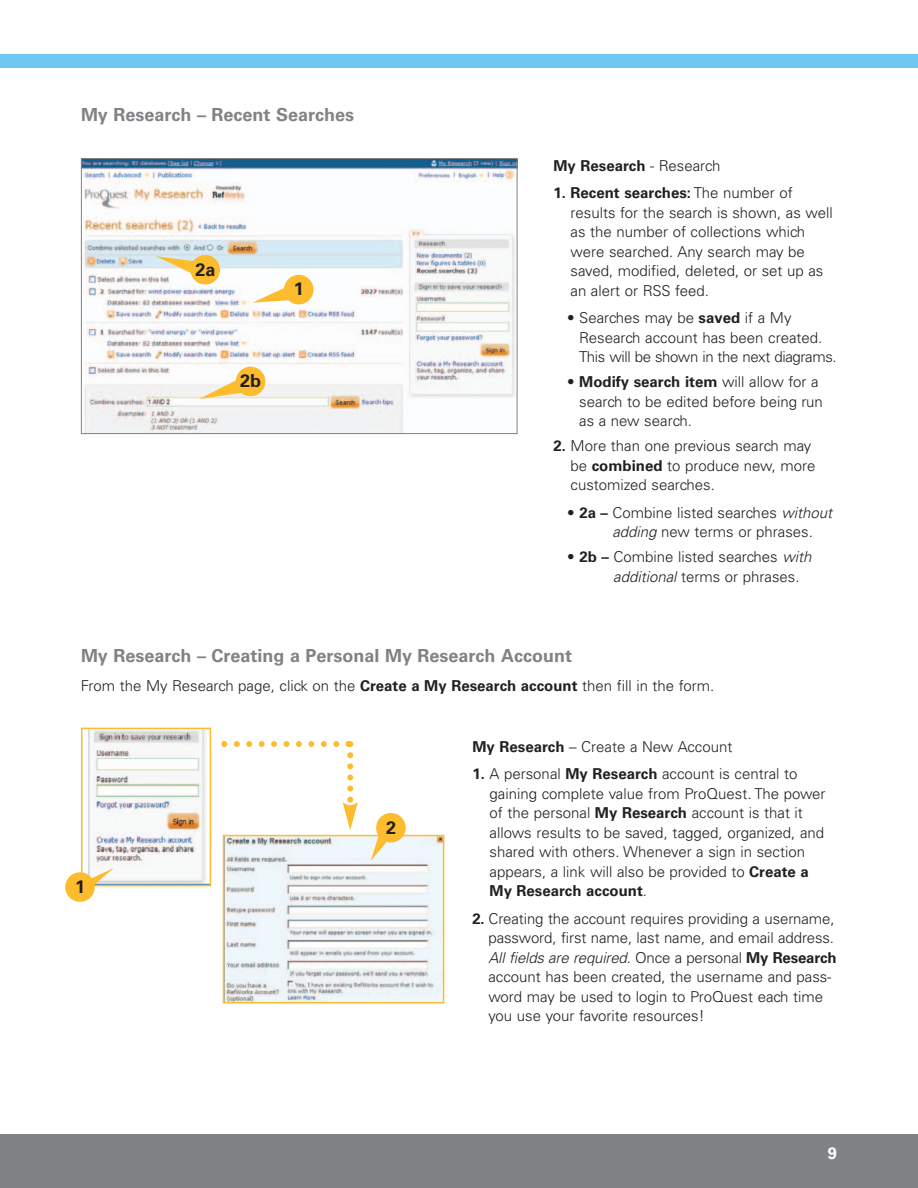
<style>
.page{position:relative;width:918px;height:1188px;background:#fff}
.page>*{position:absolute;margin:0;border:0;box-sizing:border-box;transform-origin:0 0}
.t1{font:700 18px "Univers";color:#808285}
.t2{font:700 18px "Univers";color:#231f20}
.t3{font:700 16.5px "Univers";color:#fff}
.t4{font:300 15px/19.5px "Univers";color:#231f20}
.t5{font:700 15px "Univers";color:#231f20}
.s1{font-weight:300}
.s2{font-weight:700}
.s3{font-style:italic}
</style>
<div class="page">
<img style="left:83px;top:160px;width:432px;height:272px">
<div style="left:81px;top:158px;width:436px;height:276px;border:1px solid #808285"></div>
<div style="left:0;top:54px;width:918px;height:14px;background:#6fc6ef"></div>
<div style="left:0;top:1134px;width:918px;height:54px;background:#808285"></div>
<div style="left:284px;top:275px;width:30px;height:29px;background:#fdbb2e;border-radius:50%"></div>
<svg style="left:252px;top:282px;width:41px;height:21px"></svg>
<div style="left:190px;top:255px;width:30px;height:30px;background:#fdbb2e;border-radius:50%"></div>
<svg style="left:156px;top:256px;width:44px;height:24px"></svg>
<div style="left:236px;top:367px;width:29px;height:29px;background:#fdbb2e;border-radius:50%"></div>
<svg style="left:199px;top:374px;width:51px;height:25px"></svg>
<img style="left:88px;top:731px;width:119px;height:152px">
<div style="left:81px;top:728px;width:130px;height:158px;border:2px solid #fdbb2e"></div>
<img style="left:226px;top:838px;width:215px;height:162px">
<div style="left:223px;top:835px;width:221px;height:168px;border:2px solid #fdbb2e"></div>
<svg style="left:221px;top:741px;width:137px;height:89px"></svg>
<div style="left:65px;top:872px;width:30px;height:30px;background:#fdbb2e;border-radius:50%"></div>
<svg style="left:70px;top:868px;width:44px;height:29px"></svg>
<div style="left:376px;top:813px;width:30px;height:30px;background:#fdbb2e;border-radius:50%"></div>
<svg style="left:371px;top:825px;width:29px;height:36px"></svg>
<p class="t1" style="left:81px;top:108px;width:275px">My Research – Recent Searches</p>
<p class="t2" style="left:195px;top:263px;width:22px">2a</p>
<p class="t2" style="left:240px;top:374px;width:23px">2b</p>
<p class="t2" style="left:294px;top:282px;width:12px">1</p>
<p class="t5" style="left:554px;top:160px;width:168px">My Research <span class="s1">- Research</span></p>
<p class="t4" style="left:571px;top:184px;width:264px;text-indent:-17px"><span class="s2">1. Recent searches:</span> The number of results for the search is shown, as well as the number of collections which were searched. Any search may be saved, modified, deleted, or set up as an alert or RSS feed.</p>
<p class="t4" style="left:579px;top:310px;width:259px;text-indent:-12px">• Searches may be <span class="s2">saved</span> if a My<br>Research account has been created.<br>This will be shown in the next diagrams.</p>
<p class="t4" style="left:579px;top:373px;width:245px;text-indent:-12px">• <span class="s2">Modify search item</span> will allow for a search to be edited before being run as a new search.</p>
<p class="t4" style="left:571px;top:437px;width:246px;text-indent:-17px"><span class="s2">2.</span> More than one previous search may be <span class="s2">combined</span> to produce new, more customized searches.</p>
<p class="t4" style="left:612px;top:504px;width:221px;text-indent:-45px">• <span class="s2">2a –</span> Combine listed searches <span class="s3">without adding</span> new terms or phrases.</p>
<p class="t4" style="left:613px;top:548px;width:200px;text-indent:-46px">• <span class="s2">2b –</span> Combine listed searches <span class="s3">with additional</span> terms or phrases.</p>
<p class="t1" style="left:81px;top:649px;width:493px">My Research – Creating a Personal My Research Account</p>
<p class="t4" style="left:81px;top:677px;width:635px">From the My Research page, click on the <span class="s2">Create a My Research account</span> then fill in the form.</p>
<p class="t2" style="left:75px;top:880px;width:12px">1</p>
<p class="t2" style="left:386px;top:821px;width:12px">2</p>
<p class="t4" style="left:472px;top:738px;width:261px"><span class="s2">My Research</span> – Create a New Account</p>
<p class="t4" style="left:490px;top:766px;width:338px;text-indent:-17px"><span class="s2">1.</span> A personal <span class="s2">My Research</span> account is central to gaining complete value from ProQuest. The power of the personal <span class="s2">My Research</span> account is that it allows results to be saved, tagged, organized, and shared with others. Whenever a sign in section appears, a link will also be provided to <span class="s2">Create a My Research account</span>.</p>
<p class="t4" style="left:488px;top:910px;width:350px;text-indent:-16px"><span class="s2">2.</span> Creating the account requires providing a username, password, first name, last name, and email address.<br><span class="s3">All fields are required</span>. Once a personal <span class="s2">My Research </span>account has been created, the username and pass&shy;word may be used to login to ProQuest each time you use your favorite resources!</p>
<p class="t3" style="left:828px;top:1148px;width:11px">9</p>
</div>
